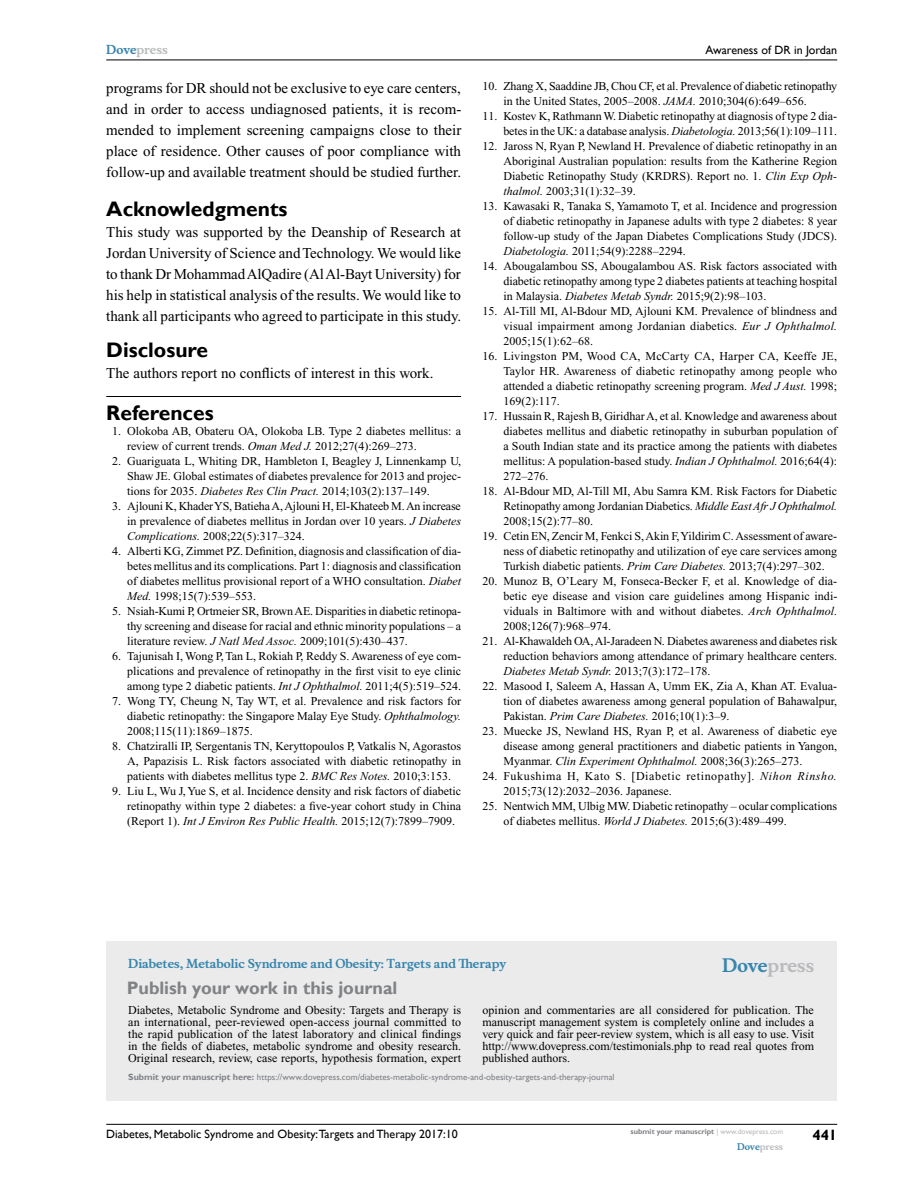
<style>
.page{position:relative;width:918px;height:1188px;background:#fff}
.page>*{position:absolute;margin:0;border:0;box-sizing:border-box;transform-origin:0 0}
.t1{font:700 21px "Gill Sans";color:#000}
.t2{font:700 18px "Gill Sans";color:#808285}
.t3{font:700 18px "Musee";color:#b8babc}
.t4{font:15px/21px "Times New Roman";color:#000;text-align:justify}
.t5{font:700 15px "Gill Sans";color:#000}
.t6{font:12px/15px "Times New Roman";color:#000;text-align:justify}
.t7{font:12px/15px "Times New Roman";letter-spacing:.05em;color:#000}
.t8{font:12px "Gill Sans";color:#000}
.t9{font:700 12px "Musee";color:#3785ad}
.t10{font:700 12px "Musee";color:#b8babc}
.t11{font:9px "Gill Sans";color:#808285}
.t12{font:700 9px "Musee";color:#b8babc}
.t13{font:700 7.5px "Gill Sans";color:#808285}
.s1{color:#3785ad}
.s2{font-style:italic}
.s3{font-weight:700}
.s4{font-weight:400;color:#b8babc}
</style>
<div class="page">
<div style="left:106px;top:941px;width:731px;height:159px;background:#ebebec"></div>
<hr style="left:106px;top:1124px;width:731px;height:1px;background:#000">
<hr style="left:106px;top:60px;width:731px;height:1px;background:#000">
<hr style="left:106px;top:396px;width:355px;height:1px;background:#000">
<p class="t10" style="left:106px;top:43px;width:63px"><span class="s1">Dove</span>press</p>
<p class="t4" style="left:106px;top:77px;width:357px">programs for DR should not be exclusive to eye care centers, and in order to access undiagnosed patients, it is recom&shy;mended to implement screening campaigns close to their place of residence. Other causes of poor compliance with follow-up and available treatment should be studied further.</p>
<h1 class="t1" style="left:106px;top:196px;width:183px">Acknowledgments</h1>
<p class="t4" style="left:106px;top:221px;width:356px">This study was supported by the Deanship of Research at Jordan University of Science and Technology. We would like to thank Dr Mohammad AlQadire (Al Al-Bayt University) for his help in statistical analysis of the results. We would like to thank all participants who agreed to participate in this study.</p>
<h1 class="t1" style="left:106px;top:337px;width:103px">Disclosure</h1>
<p class="t4" style="left:106px;top:362px;width:329px">The authors report no conflicts of interest in this work.</p>
<h1 class="t1" style="left:106px;top:400px;width:109px">References</h1>
<p class="t6" style="left:127px;top:423px;width:335px;text-indent:-15px">1. Olokoba AB, Obateru OA, Olokoba LB. Type 2 diabetes mellitus: a review of current trends. <span class="s2">Oman Med J.</span> 2012;27(4):269–273.</p>
<p class="t6" style="left:127px;top:453px;width:335px;text-indent:-15px">2. Guariguata L, Whiting DR, Hambleton I, Beagley J, Linnenkamp U, Shaw JE. Global estimates of diabetes prevalence for 2013 and projec&shy;tions for 2035. <span class="s2">Diabetes Res Clin Pract.</span> 2014;103(2):137–149.</p>
<p class="t6" style="left:127px;top:498px;width:335px;text-indent:-15px">3. Ajlouni K, Khader YS, Batieha A, Ajlouni H, El-Khateeb M. An increase in prevalence of diabetes mellitus in Jordan over 10 years. <span class="s2">J Diabetes Complications.</span> 2008;22(5):317–324.</p>
<p class="t6" style="left:127px;top:543px;width:335px;text-indent:-15px">4. Alberti KG, Zimmet PZ. Definition, diagnosis and classification of dia&shy;betes mellitus and its complications. Part 1: diagnosis and classification of diabetes mellitus provisional report of a WHO consultation. <span class="s2">Diabet Med.</span> 1998;15(7):539–553.</p>
<p class="t6" style="left:127px;top:603px;width:335px;text-indent:-15px">5. Nsiah-Kumi P, Ortmeier SR, Brown AE. Disparities in diabetic retinopa&shy;thy screening and disease for racial and ethnic minority populations – a literature review. <span class="s2">J Natl Med Assoc.</span> 2009;101(5):430–437.</p>
<p class="t6" style="left:127px;top:648px;width:335px;text-indent:-15px">6. Tajunisah I, Wong P, Tan L, Rokiah P, Reddy S. Awareness of eye com&shy;plications and prevalence of retinopathy in the first visit to eye clinic among type 2 diabetic patients. <span class="s2">Int J Ophthalmol.</span> 2011;4(5):519–524.</p>
<p class="t6" style="left:127px;top:693px;width:335px;text-indent:-15px">7. Wong TY, Cheung N, Tay WT, et al. Prevalence and risk factors for diabetic retinopathy: the Singapore Malay Eye Study. <span class="s2">Ophthalmology.<br></span>2008;115(11):1869–1875.</p>
<p class="t6" style="left:127px;top:738px;width:335px;text-indent:-15px">8. Chatziralli IP, Sergentanis TN, Keryttopoulos P, Vatkalis N, Agorastos A, Papazisis L. Risk factors associated with diabetic retinopathy in patients with diabetes mellitus type 2. <span class="s2">BMC Res Notes.</span> 2010;3:153.</p>
<p class="t6" style="left:127px;top:783px;width:335px;text-indent:-15px">9. Liu L, Wu J, Yue S, et al. Incidence density and risk factors of diabetic retinopathy within type 2 diabetes: a five-year cohort study in China (Report 1). <span class="s2">Int J Environ Res Public Health.</span> 2015;12(7):7899–7909.</p>
<p class="t8" style="left:706px;top:43px;width:133px">Awareness of DR in Jordan</p>
<p class="t6" style="left:503px;top:79px;width:335px;text-indent:-21px">10. Zhang X, Saaddine JB, Chou CF, et al. Prevalence of diabetic retinopathy in the United States, 2005–2008. <span class="s2">JAMA.</span> 2010;304(6):649–656.</p>
<p class="t6" style="left:482px;top:109px;width:356px;text-align:right">11. Kostev K, Rathmann W. Diabetic retinopathy at diagnosis of type 2 dia&shy;betes in the UK: a database analysis. <span class="s2">Diabetologia.</span> 2013;56(1):109–111.</p>
<p class="t6" style="left:503px;top:139px;width:335px;text-indent:-21px">12. Jaross N, Ryan P, Newland H. Prevalence of diabetic retinopathy in an Aboriginal Australian population: results from the Katherine Region Diabetic Retinopathy Study (KRDRS). Report no. 1. <span class="s2">Clin Exp Oph&shy;thalmol.</span> 2003;31(1):32–39.</p>
<p class="t6" style="left:503px;top:199px;width:335px;text-indent:-21px">13. Kawasaki R, Tanaka S, Yamamoto T, et al. Incidence and progression of diabetic retinopathy in Japanese adults with type 2 diabetes: 8 year follow-up study of the Japan Diabetes Complications Study (JDCS).<br><span class="s2">Diabetologia.</span> 2011;54(9):2288–2294.</p>
<p class="t6" style="left:503px;top:259px;width:336px;text-indent:-21px">14. Abougalambou SS, Abougalambou AS. Risk factors associated with diabetic retinopathy among type 2 diabetes patients at teaching hospital in Malaysia. <span class="s2">Diabetes Metab Syndr.</span> 2015;9(2):98–103.</p>
<p class="t6" style="left:503px;top:304px;width:335px;text-indent:-21px">15. Al-Till MI, Al-Bdour MD, Ajlouni KM. Prevalence of blindness and visual impairment among Jordanian diabetics. <span class="s2">Eur J Ophthalmol.<br></span>2005;15(1):62–68.</p>
<p class="t6" style="left:503px;top:349px;width:335px;text-indent:-21px">16. Livingston PM, Wood CA, McCarty CA, Harper CA, Keeffe JE, Taylor HR. Awareness of diabetic retinopathy among people who attended a diabetic retinopathy screening program. <span class="s2">Med J Aust.</span> 1998; 169(2):117.</p>
<p class="t6" style="left:503px;top:409px;width:335px;text-indent:-21px">17. Hussain R, Rajesh B, Giridhar A, et al. Knowledge and awareness about diabetes mellitus and diabetic retinopathy in suburban population of a South Indian state and its practice among the patients with diabetes mellitus: A population-based study. <span class="s2">Indian J Ophthalmol.</span> 2016;64(4):<br>272–276.</p>
<p class="t6" style="left:503px;top:484px;width:335px;text-indent:-21px">18. Al-Bdour MD, Al-Till MI, Abu Samra KM. Risk Factors for Diabetic Retinopathy among Jordanian Diabetics. <span class="s2">Middle East Afr J Ophthalmol.<br></span>2008;15(2):77–80.</p>
<p class="t6" style="left:503px;top:529px;width:335px;text-indent:-21px">19. Cetin EN, Zencir M, Fenkci S, Akin F, Yildirim C. Assessment of aware&shy;ness of diabetic retinopathy and utilization of eye care services among Turkish diabetic patients. <span class="s2">Prim Care Diabetes.</span> 2013;7(4):297–302.</p>
<p class="t6" style="left:503px;top:574px;width:336px;text-indent:-21px">20. Munoz B, O’Leary M, Fonseca-Becker F, et al. Knowledge of dia&shy;betic eye disease and vision care guidelines among Hispanic indi&shy;viduals in Baltimore with and without diabetes. <span class="s2">Arch Ophthalmol.<br></span>2008;126(7):968–974.</p>
<p class="t6" style="left:503px;top:634px;width:335px;text-indent:-21px">21. Al-Khawaldeh OA, Al-Jaradeen N. Diabetes awareness and diabetes risk reduction behaviors among attendance of primary healthcare centers.<br><span class="s2">Diabetes Metab Syndr.</span> 2013;7(3):172–178.</p>
<p class="t6" style="left:503px;top:679px;width:335px;text-indent:-21px">22. Masood I, Saleem A, Hassan A, Umm EK, Zia A, Khan AT. Evalua&shy;tion of diabetes awareness among general population of Bahawalpur, Pakistan. <span class="s2">Prim Care Diabetes.</span> 2016;10(1):3–9.</p>
<p class="t6" style="left:503px;top:724px;width:335px;text-indent:-21px">23. Muecke JS, Newland HS, Ryan P, et al. Awareness of diabetic eye disease among general practitioners and diabetic patients in Yangon, Myanmar. <span class="s2">Clin Experiment Ophthalmol.</span> 2008;36(3):265–273.</p>
<p class="t7" style="left:503px;top:769px;width:335px;text-indent:-21px">24. Fukushima H, Kato S. [Diabetic retinopathy]. <span class="s2">Nihon Rinsho.<br></span>2015;73(12):2032–2036. Japanese.</p>
<p class="t6" style="left:503px;top:799px;width:335px;text-indent:-21px">25. Nentwich MM, Ulbig MW. Diabetic retinopathy – ocular complications of diabetes mellitus. <span class="s2">World J Diabetes.</span> 2015;6(3):489–499.</p>
<p class="t9" style="left:128px;top:956px;width:379px">Diabetes, Metabolic Syndrome and Obesity: Targets and Therapy</p>
<h2 class="t2" style="left:127px;top:977px;width:272px">Publish your work in this journal</h2>
<h2 class="t3" style="left:722px;top:955px;width:94px"><span class="s1">Dove</span>press</h2>
<p class="t6" style="left:128px;top:1004px;width:335px;line-height:12px">Diabetes, Metabolic Syndrome and Obesity: Targets and Therapy is an international, peer-reviewed open-access journal committed to the rapid publication of the latest laboratory and clinical findings in the fields of diabetes, metabolic syndrome and obesity research.<br>Original research, review, case reports, hypothesis formation, expert</p>
<p class="t6" style="left:482px;top:1004px;width:333px;line-height:12px">opinion and commentaries are all considered for publication. The manuscript management system is completely online and includes a very quick and fair peer-review system, which is all easy to use. Visit http://www.dovepress.com/testimonials.php to read real quotes from published authors.</p>
<p class="t11" style="left:128px;top:1072px;width:488px"><span class="s3">Submit your manuscript here:</span> https://www.dovepress.com/diabetes-metabolic-syndrome-and-obesity-targets-and-therapy-journal</p>
<p class="t8" style="left:106px;top:1127px;width:353px">Diabetes, Metabolic Syndrome and Obesity:Targets and Therapy 2017:10</p>
<p class="t13" style="left:631px;top:1127px;width:154px">submit your manuscript <span class="s4">| www.dovepress.com</span></p>
<p class="t12" style="left:737px;top:1141px;width:48px"><span class="s1">Dove</span>press</p>
<p class="t5" style="left:812px;top:1126px;width:26px">441</p>
</div>
